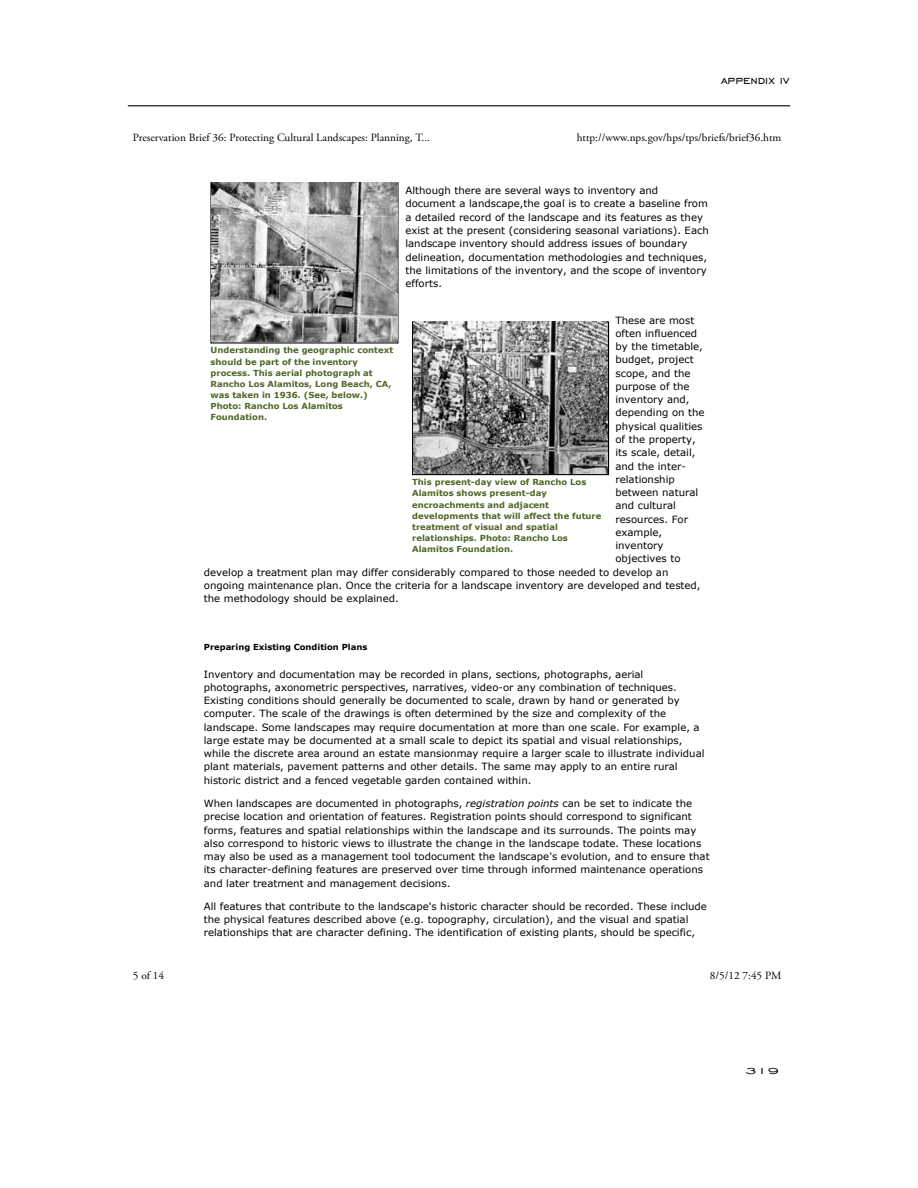
<style>
.page{position:relative;width:918px;height:1188px;background:#fff}
.page>*{position:absolute;margin:0;border:0;box-sizing:border-box;transform-origin:0 0}
.t1{font:15px "Chisel Normal";color:#000}
.t2{font:12px "Chisel Normal";color:#000;scale:1.46 1}
.t3{font:11.1px "Adobe Garamond Pro";color:#000}
.t4{font:9.9px/13.2px "Verdana";color:#000}
.t5{font:700 8.25px/11.1px "Verdana";color:#516629}
.t6{font:700 8.25px "Verdana";color:#000}
.s1{font-style:italic}
</style>
<div class="page">
<hr style="left:128px;top:105px;width:662px;height:1px;background:#000">
<img style="left:212px;top:183px;width:186px;height:159px">
<div style="left:412px;top:321px;width:197px;height:154px;border:1px solid #000"></div>
<img style="left:413px;top:322px;width:195px;height:152px">
<h1 class="t1" style="left:721px;top:70px;width:70px">appendix iv</h1>
<p class="t3" style="left:133px;top:130px;width:299px">Preservation Brief 36: Protecting Cultural Landscapes: Planning, T...</p>
<p class="t3" style="left:577px;top:130px;width:206px">http://www.nps.gov/hps/tps/briefs/brief36.htm</p>
<p class="t4" style="left:405px;top:184px;width:305px">Although there are several ways to inventory and document a landscape,the goal is to create a baseline from a detailed record of the landscape and its features as they exist at the present (considering seasonal variations). Each landscape inventory should address issues of boundary delineation, documentation methodologies and techniques, the limitations of the inventory, and the scope of inventory efforts.</p>
<p class="t4" style="left:615px;top:313px;width:80px">These are most</p>
<p class="t4" style="left:615px;top:327px;width:83px">often influenced</p>
<p class="t4" style="left:615px;top:340px;width:89px">by the timetable,</p>
<p class="t4" style="left:615px;top:353px;width:80px">budget, project</p>
<p class="t4" style="left:615px;top:366px;width:77px">scope, and the</p>
<p class="t4" style="left:615px;top:380px;width:76px">purpose of the</p>
<p class="t4" style="left:615px;top:393px;width:76px">inventory and,</p>
<p class="t4" style="left:615px;top:406px;width:91px">depending on the</p>
<p class="t4" style="left:615px;top:419px;width:89px">physical qualities</p>
<p class="t4" style="left:615px;top:433px;width:82px">of the property,</p>
<p class="t4" style="left:615px;top:446px;width:82px">its scale, detail,</p>
<p class="t4" style="left:615px;top:459px;width:72px">and the inter-</p>
<p class="t4" style="left:615px;top:473px;width:61px">relationship</p>
<p class="t4" style="left:615px;top:486px;width:84px">between natural</p>
<p class="t4" style="left:615px;top:499px;width:62px">and cultural</p>
<p class="t4" style="left:615px;top:512px;width:74px">resources. For</p>
<p class="t4" style="left:615px;top:526px;width:48px">example,</p>
<p class="t4" style="left:615px;top:539px;width:50px">inventory</p>
<p class="t4" style="left:615px;top:552px;width:67px">objectives to</p>
<p class="t4" style="left:204px;top:565px;width:466px">develop a treatment plan may differ considerably compared to those needed to develop an</p>
<p class="t4" style="left:204px;top:579px;width:498px">ongoing maintenance plan. Once the criteria for a landscape inventory are developed and tested,</p>
<p class="t4" style="left:204px;top:592px;width:196px">the methodology should be explained.</p>
<p class="t6" style="left:204px;top:642px;width:165px">Preparing Existing Condition Plans</p>
<p class="t4" style="left:204px;top:667px;width:502px">Inventory and documentation may be recorded in plans, sections, photographs, aerial photographs, axonometric perspectives, narratives, video-or any combination of techniques.<br>Existing conditions should generally be documented to scale, drawn by hand or generated by computer. The scale of the drawings is often determined by the size and complexity of the landscape. Some landscapes may require documentation at more than one scale. For example, a large estate may be documented at a small scale to depict its spatial and visual relationships, while the discrete area around an estate mansionmay require a larger scale to illustrate individual plant materials, pavement patterns and other details. The same may apply to an entire rural historic district and a fenced vegetable garden contained within.</p>
<p class="t4" style="left:204px;top:797px;width:507px">When landscapes are documented in photographs, <span class="s1">registration points</span> can be set to indicate the precise location and orientation of features. Registration points should correspond to significant forms, features and spatial relationships within the landscape and its surrounds. The points may also correspond to historic views to illustrate the change in the landscape todate. These locations may also be used as a management tool todocument the landscape's evolution, and to ensure that its character-defining features are preserved over time through informed maintenance operations and later treatment and management decisions.</p>
<p class="t4" style="left:204px;top:900px;width:505px">All features that contribute to the landscape's historic character should be recorded. These include the physical features described above (e.g. topography, circulation), and the visual and spatial relationships that are character defining. The identification of existing plants, should be specific,</p>
<p class="t5" style="left:211px;top:345px;width:184px">Understanding the geographic context should be part of the inventory process. This aerial photograph at<br>Rancho Los Alamitos, Long Beach, CA, was taken in 1936. (See, below.)<br>Photo: Rancho Los Alamitos<br>Foundation.</p>
<p class="t5" style="left:412px;top:477px;width:191px">This present-day view of Rancho Los<br>Alamitos shows present-day encroachments and adjacent developments that will affect the future treatment of visual and spatial relationships. Photo: Rancho Los<br>Alamitos Foundation.</p>
<p class="t3" style="left:133px;top:969px;width:33px">5 of 14</p>
<p class="t3" style="left:710px;top:969px;width:73px">8/5/12 7:45 PM</p>
<p class="t2" style="left:745px;top:1063px;width:25px">319</p>
</div>
